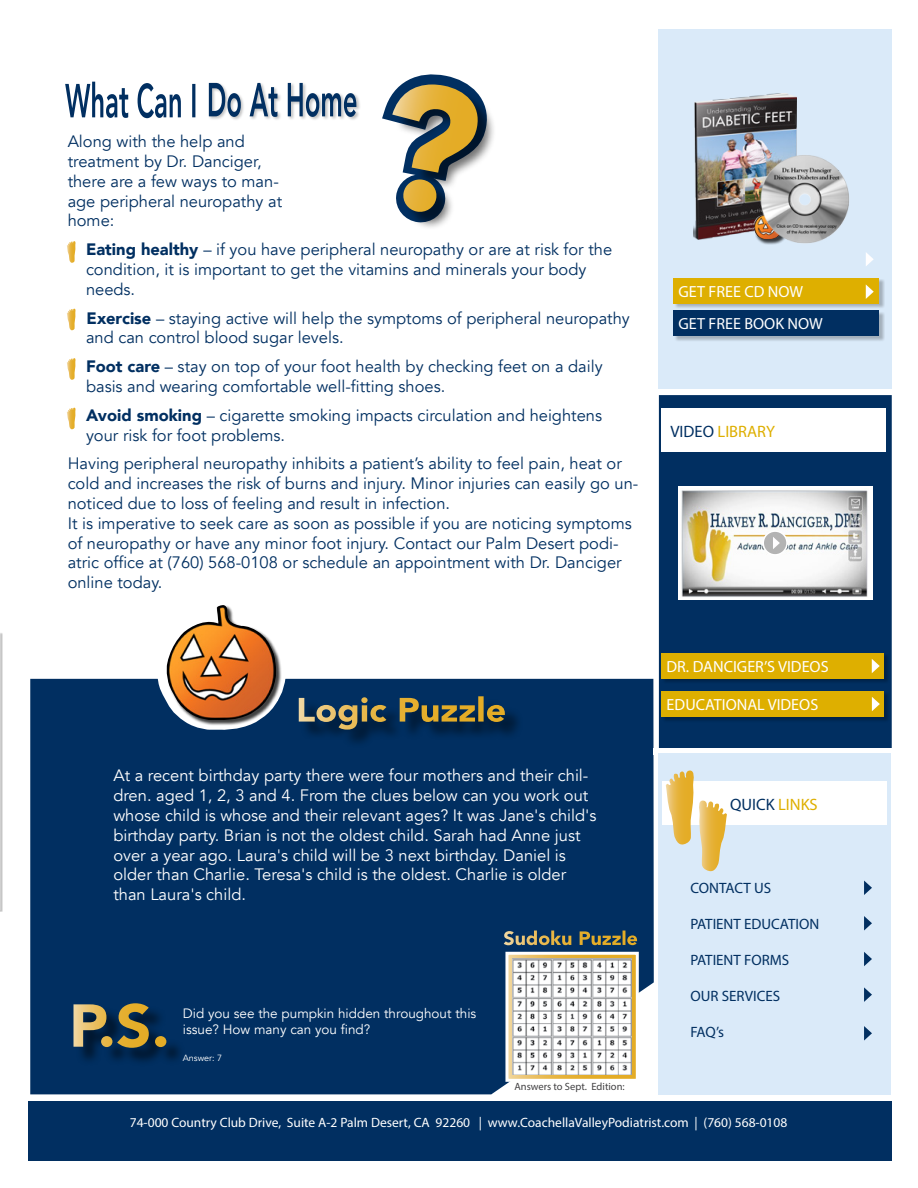
<style>
.page{position:relative;width:918px;height:1188px;background:#fff}
.page>*{position:absolute;margin:0;border:0;box-sizing:border-box;transform-origin:0 0}
.t1{font:16.5px/19.8px "Avenir";color:#012f61}
.t2{font:16.5px/19.8px "Avenir";color:#fff}
.t3{font:16.5px "Myriad Pro";color:#deaf00}
.t4{font:16.5px "Myriad Pro";color:#012f61}
.t5{font:16.2px/32.4px "Myriad Pro";color:#fff}
.t6{font:15px "Myriad Pro";color:#012f61}
.t7{font:13.5px "Myriad Pro";color:#fff}
.t8{font:13.5px/16.2px "Avenir";color:#fff}
.t9{font:10.5px "Myriad Pro";color:#414042}
.t10{font:9px "Avenir";color:#fff}
.s1{font-weight:900}
.s2{color:#012f61}
.s3{color:#deaf00}
</style>
<div class="page">
<div style="left:30px;top:679px;width:624px;height:415px;background:#012f61"></div>
<div style="left:658px;top:29px;width:234px;height:360px;background:#daeaf9"></div>
<div style="left:674px;top:279px;width:211px;height:30px;background:#000;opacity:.25"></div>
<div style="left:673px;top:278px;width:206px;height:26px;background:#deaf00"></div>
<div style="left:674px;top:311px;width:211px;height:31px;background:#000;opacity:.25"></div>
<div style="left:673px;top:310px;width:206px;height:26px;background:#012f61"></div>
<svg style="left:866px;top:252px;width:8px;height:14px"></svg>
<svg style="left:866px;top:284px;width:8px;height:15px"></svg>
<img style="left:694px;top:93px;width:103px;height:147px">
<div style="left:659px;top:395px;width:233px;height:354px;background:#012f61"></div>
<div style="left:28px;top:1101px;width:864px;height:60px;background:#012f61"></div>
<div style="left:662px;top:408px;width:224px;height:44px;background:#fff"></div>
<div style="left:678px;top:487px;width:194px;height:113px;background:#fff"></div>
<img style="left:681px;top:490px;width:187px;height:107px">
<div style="left:763px;top:531px;width:24px;height:24px;background:#b3b3b3;border-radius:50%"></div>
<div style="left:762px;top:530px;width:26px;height:26px;border:2px solid #fff;border-radius:50%"></div>
<svg style="left:773px;top:537px;width:7px;height:12px"></svg>
<div style="left:662px;top:654px;width:228px;height:31px;background:#002854"></div>
<div style="left:662px;top:653px;width:222px;height:26px;background:#deaf00"></div>
<svg style="left:872px;top:659px;width:8px;height:14px"></svg>
<div style="left:662px;top:692px;width:228px;height:31px;background:#000;opacity:.25"></div>
<div style="left:662px;top:691px;width:222px;height:26px;background:#deaf00"></div>
<svg style="left:872px;top:697px;width:8px;height:14px"></svg>
<div style="left:653px;top:749px;width:239px;height:6px;background:#fff"></div>
<div style="left:659px;top:753px;width:232px;height:341px;background:#daeaf9"></div>
<div style="left:663px;top:781px;width:224px;height:44px;background:#fff"></div>
<svg style="left:666px;top:771px;width:61px;height:101px"></svg>
<svg style="left:864px;top:881px;width:8px;height:14px"></svg>
<svg style="left:864px;top:916px;width:8px;height:15px"></svg>
<svg style="left:864px;top:952px;width:8px;height:14px"></svg>
<svg style="left:864px;top:987px;width:8px;height:15px"></svg>
<svg style="left:864px;top:1026px;width:8px;height:15px"></svg>
<svg style="left:504px;top:931px;width:133px;height:14px;background:#616755"></svg>
<svg style="left:509px;top:956px;width:126px;height:122px"></svg>
<div style="left:505px;top:952px;width:134px;height:130px;border:3px solid #fff"></div>
<img style="left:512px;top:959px;width:120px;height:116px">
<div style="left:301px;top:699px;width:222px;height:49px;background:#000;opacity:.55"></div>
<svg style="left:299px;top:696px;width:206px;height:34px;background:#45534f"></svg>
<div style="left:75px;top:1005px;width:110px;height:62px;background:#000;opacity:.55"></div>
<svg style="left:74px;top:1003px;width:92px;height:45px;background:#64654d"></svg>
<svg style="left:147px;top:665px;width:149px;height:81px;background:#274e79"></svg>
<div style="left:168px;top:606px;width:114px;height:120px;background:#000;opacity:.75"></div>
<img style="left:167px;top:605px;width:109px;height:115px">
<hr style="left:0;top:633px;width:3px;height:279px;background:#000;opacity:.25">
<svg style="left:0;top:633px;width:1px;height:277px"></svg>
<svg style="left:65px;top:82px;width:130px;height:36px"></svg>
<div style="left:395px;top:86px;width:102px;height:144px;background:#000;opacity:.55"></div>
<svg style="left:382px;top:74px;width:115px;height:150px"></svg>
<div style="left:755px;top:211px;width:33px;height:34px;background:#000;opacity:.75"></div>
<img style="left:755px;top:210px;width:3px;height:29px">
<img style="left:758px;top:152px;width:91px;height:93px">
<svg style="left:67px;top:309px;width:9px;height:22px"></svg>
<svg style="left:67px;top:241px;width:9px;height:22px"></svg>
<svg style="left:67px;top:358px;width:9px;height:22px"></svg>
<svg style="left:67px;top:408px;width:9px;height:22px"></svg>
<div style="left:208px;top:82px;width:152px;height:39px;background:#000;opacity:.25"></div>
<svg style="left:209px;top:83px;width:147px;height:34px"></svg>
<p class="t1" style="left:68px;top:132px;width:216px">Along with the help and treatment by Dr. Danciger, there are a few ways to man&shy;age peripheral neuropathy at home:</p>
<p class="t1" style="left:86px;top:240px;width:528px"><span class="s1">Eating healthy</span> – if you have peripheral neuropathy or are at risk for the condition, it is important to get the vitamins and minerals your body needs.</p>
<p class="t1" style="left:86px;top:308px;width:545px"><span class="s1">Exercise</span> – staying active will help the symptoms of peripheral neuropathy and can control blood sugar levels.</p>
<p class="t1" style="left:86px;top:357px;width:518px"><span class="s1">Foot care</span> – stay on top of your foot health by checking feet on a daily basis and wearing comfortable well-fitting shoes.</p>
<p class="t1" style="left:86px;top:406px;width:518px"><span class="s1">Avoid smoking</span> – cigarette smoking impacts circulation and heightens your risk for foot problems.</p>
<p class="t1" style="left:68px;top:454px;width:572px">Having peripheral neuropathy inhibits a patient’s ability to feel pain, heat or cold and increases the risk of burns and injury. Minor injuries can easily go un&shy;noticed due to loss of feeling and result in infection.<br>It is imperative to seek care as soon as possible if you are noticing symptoms of neuropathy or have any minor foot injury. Contact our Palm Desert podi&shy;atric office at (760) 568-0108 or schedule an appointment with Dr. Danciger online today.</p>
<p class="t2" style="left:113px;top:766px;width:485px">At a recent birthday party there were four mothers and their chil&shy;dren. aged 1, 2, 3 and 4. From the clues below can you work out whose child is whose and their relevant ages? It was Jane's child's birthday party. Brian is not the oldest child. Sarah had Anne just over a year ago. Laura's child will be 3 next birthday. Daniel is older than Charlie. Teresa's child is the oldest. Charlie is older than Laura's child.</p>
<p class="t8" style="left:183px;top:1006px;width:295px">Did you see the pumpkin hidden throughout this issue? How many can you find?</p>
<p class="t10" style="left:183px;top:1053px;width:41px">Answer: 7</p>
<p class="t9" style="left:514px;top:1080px;width:112px">Answers to Sept. Edition:</p>
<p class="t5" style="left:679px;top:275px;width:146px">GET FREE CD NOW<br>GET FREE BOOK NOW</p>
<p class="t3" style="left:670px;top:421px;width:106px"><span class="s2">VIDEO</span> LIBRARY</p>
<p class="t5" style="left:667px;top:650px;width:164px">DR. DANCIGER’S VIDEOS</p>
<p class="t5" style="left:667px;top:688px;width:153px">EDUCATIONAL VIDEOS</p>
<p class="t4" style="left:730px;top:794px;width:89px">QUICK <span class="s3">LINKS</span></p>
<p class="t6" style="left:690px;top:879px;width:82px">CONTACT US</p>
<p class="t6" style="left:690px;top:915px;width:130px">PATIENT EDUCATION</p>
<p class="t6" style="left:690px;top:951px;width:100px">PATIENT FORMS</p>
<p class="t6" style="left:690px;top:987px;width:91px">OUR SERVICES</p>
<p class="t6" style="left:690px;top:1023px;width:35px">FAQ’s</p>
<p class="t7" style="left:130px;top:1114px;width:659px">74-000 Country Club Drive, Suite A-2 Palm Desert, CA 92260 | www.CoachellaValleyPodiatrist.com | (760) 568-0108</p>
</div>
